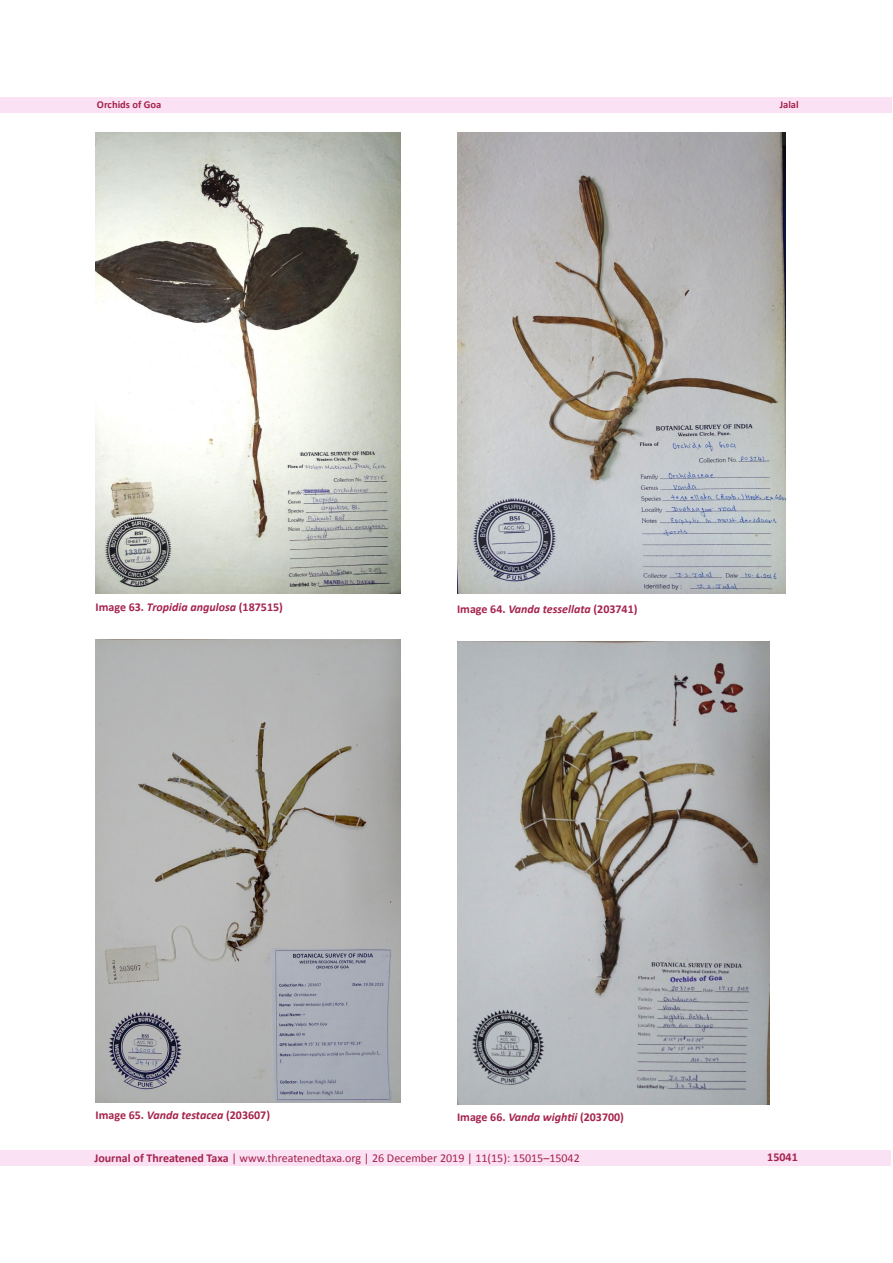
<style>
.page{position:relative;width:893px;height:1263px;background:#fff}
.page>*{position:absolute;margin:0;border:0;box-sizing:border-box;transform-origin:0 0}
.t1{font:700 12px "Calibri";color:#a5234c}
.t2{font:12px "Calibri 2";color:#a5234c}
.t3{font:10.5px "Calibri Bold 2";color:#a5234c}
.s1{font-family:"Calibri Bold Italic 2";font-weight:400}
.s2{font-style:italic}
.s3{font-family:"Calibri Bold 2"}
</style>
<div class="page">
<div style="left:1px;top:97px;width:891px;height:15px;background:#fbe1f4"></div>
<div style="left:0;top:1150px;width:891px;height:16px;background:#fbe1f4"></div>
<img style="left:96px;top:132px;width:304px;height:461px">
<img style="left:458px;top:132px;width:327px;height:461px">
<img style="left:96px;top:639px;width:304px;height:464px">
<img style="left:457px;top:641px;width:313px;height:463px">
<p class="t3" style="left:97px;top:98px;width:66px">Orchids of Goa</p>
<p class="t3" style="left:780px;top:98px;width:20px">Jalal</p>
<p class="t1" style="left:96px;top:600px;width:189px">Image 63. <span class="s1">Tropidia angulosa</span> (187515)</p>
<p class="t1" style="left:457px;top:601px;width:182px">Image 64. <span class="s1">Vanda tessellata</span> (203741)</p>
<p class="t1" style="left:96px;top:1107px;width:176px">Image 65. <span class="s1">Vanda testacea</span> (203607)</p>
<p class="t1" style="left:457px;top:1109px;width:168px">Image 66. <span class="s2">Vanda wightii</span> (203700)</p>
<p class="t2" style="left:94px;top:1150px;width:487px"><span class="s3">Journal of Threatened Taxa</span> | www.threatenedtaxa.org | 26 December 2019 | 11(15): 15015–15042</p>
<p class="t1" style="left:767px;top:1149px;width:32px">15041</p>
</div>
